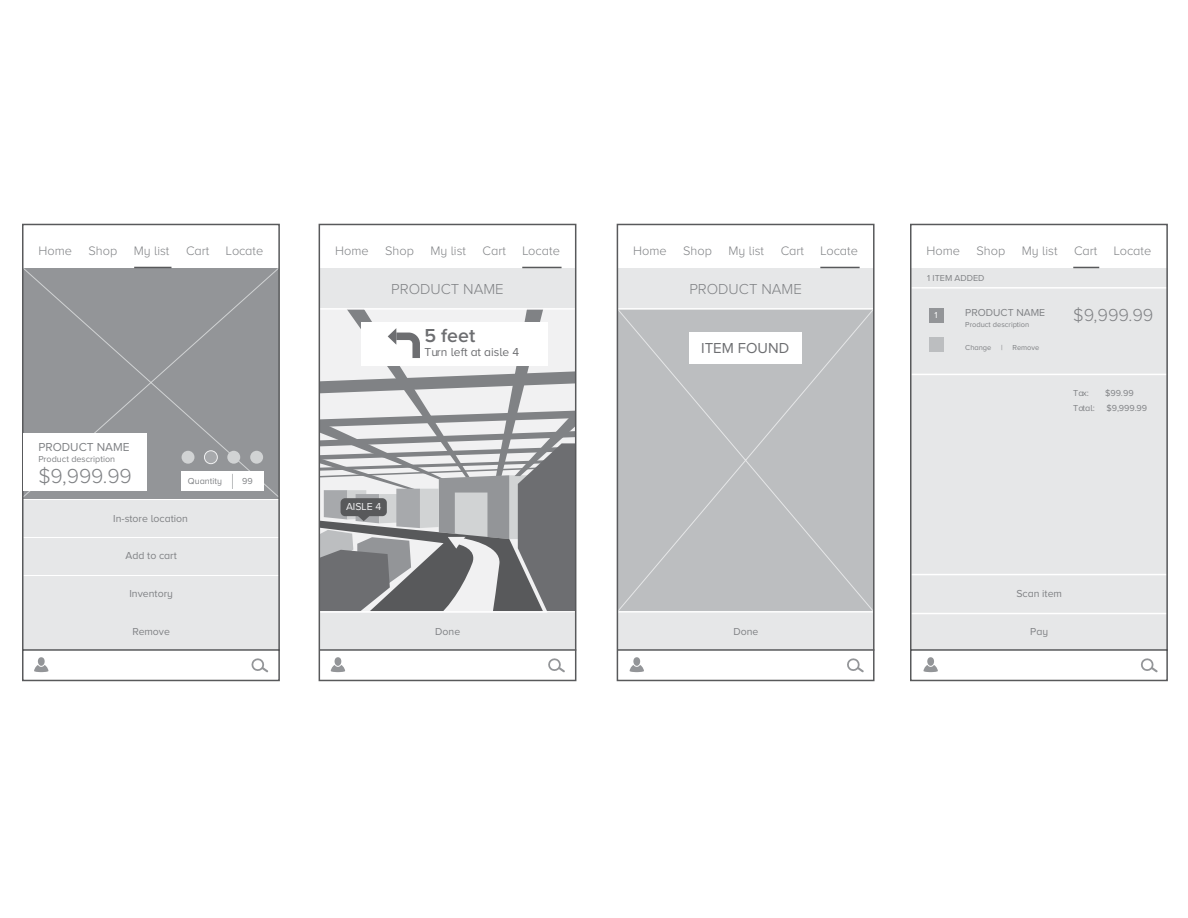
<style>
.page{position:relative;width:1188px;height:918px;background:#fff}
.page>*{position:absolute;margin:0;border:0;box-sizing:border-box;transform-origin:0 0}
.t1{font:300 21px "Proxima Nova A";color:#808285}
.t2{font:600 19.5px "Proxima Nova A";color:#6d6e71}
.t3{font:300 18px "Proxima Nova A";color:#808285}
.t4{font:300 15px "Proxima Nova A";color:#808285}
.t5{font:15px "Proxima Nova A";color:#6d6e71}
.t6{font:300 12.75px "Proxima Nova A";color:#808285}
.t7{font:12px "Proxima Nova A";color:#6d6e71}
.t8{font:12px "Proxima Nova A";color:#808285}
.t9{font:10.5px "Proxima Nova A";color:#808285}
.t10{font:10.5px "Proxima Nova A";color:#f1f1f2}
.t11{font:9px "Proxima Nova A";color:#808285}
.t12{font:9px "Proxima Nova A";color:#fff}
.t13{font:7.5px "Proxima Nova A";color:#808285}
</style>
<div class="page">
<svg style="left:910px;top:223px;width:258px;height:459px"></svg>
<div style="left:929px;top:308px;width:14px;height:15px;background:#939598"></div>
<div style="left:929px;top:337px;width:14px;height:15px;background:#bcbec0"></div>
<svg style="left:1139px;top:657px;width:21px;height:17px"></svg>
<div style="left:927px;top:657px;width:7px;height:9px;background:#939598;border-radius:50%"></div>
<svg style="left:923px;top:665px;width:15px;height:7px"></svg>
<div style="left:617px;top:268px;width:257px;height:382px;background:#e6e7e8"></div>
<hr style="left:820px;top:267px;width:40px;height:1px;background:#58595b">
<hr style="left:618px;top:649px;width:256px;height:2px;background:#58595b">
<div style="left:616px;top:308px;width:256px;height:305px;background:#bcbec0"></div>
<div style="left:617px;top:224px;width:258px;height:457px;border:2px solid #58595b"></div>
<div style="left:690px;top:333px;width:112px;height:31px;background:#fff"></div>
<svg style="left:847px;top:658px;width:17px;height:15px"></svg>
<div style="left:633px;top:657px;width:7px;height:9px;background:#939598;border-radius:50%"></div>
<svg style="left:629px;top:665px;width:15px;height:7px"></svg>
<div style="left:319px;top:268px;width:257px;height:382px;background:#e6e7e8"></div>
<svg style="left:318px;top:309px;width:259px;height:303px"></svg>
<hr style="left:522px;top:267px;width:40px;height:1px;background:#58595b">
<hr style="left:320px;top:649px;width:256px;height:2px;background:#58595b">
<hr style="left:319px;top:611px;width:257px;height:2px;background:#fff">
<hr style="left:319px;top:308px;width:257px;height:2px;background:#fff">
<div style="left:319px;top:224px;width:257px;height:457px;border:2px solid #58595b"></div>
<svg style="left:548px;top:658px;width:17px;height:15px"></svg>
<div style="left:335px;top:657px;width:6px;height:9px;background:#939598;border-radius:50%"></div>
<svg style="left:331px;top:665px;width:14px;height:7px"></svg>
<svg style="left:22px;top:223px;width:258px;height:459px"></svg>
<div style="left:23px;top:434px;width:123px;height:57px;background:#fff"></div>
<div style="left:182px;top:472px;width:82px;height:19px;background:#fff"></div>
<div style="left:182px;top:451px;width:12px;height:13px;background:#d1d3d4;border-radius:50%"></div>
<div style="left:204px;top:451px;width:13px;height:13px;background:#a7a9ac;border-radius:50%"></div>
<div style="left:204px;top:450px;width:14px;height:14px;border:1px solid #f1f1f2;border-radius:50%"></div>
<div style="left:227px;top:451px;width:13px;height:13px;background:#d1d3d4;border-radius:50%"></div>
<div style="left:250px;top:451px;width:13px;height:13px;background:#d1d3d4;border-radius:50%"></div>
<svg style="left:232px;top:474px;width:1px;height:15px"></svg>
<svg style="left:250px;top:657px;width:20px;height:17px"></svg>
<div style="left:38px;top:657px;width:7px;height:9px;background:#939598;border-radius:50%"></div>
<svg style="left:34px;top:665px;width:15px;height:7px"></svg>
<p class="t6" style="left:39px;top:244px;width:35px">Home</p>
<p class="t6" style="left:89px;top:244px;width:30px">Shop</p>
<p class="t6" style="left:134px;top:244px;width:37px">My list</p>
<p class="t6" style="left:186px;top:244px;width:25px">Cart</p>
<p class="t6" style="left:226px;top:244px;width:39px">Locate</p>
<p class="t8" style="left:38px;top:440px;width:93px">PRODUCT NAME</p>
<h1 class="t1" style="left:38px;top:465px;width:95px">$9,999.99</h1>
<p class="t11" style="left:38px;top:454px;width:78px">Product description</p>
<p class="t11" style="left:188px;top:476px;width:36px">Quantity</p>
<p class="t9" style="left:113px;top:512px;width:76px">In-store location</p>
<p class="t9" style="left:126px;top:550px;width:53px">Add to cart</p>
<p class="t9" style="left:129px;top:588px;width:45px">Inventory</p>
<p class="t9" style="left:132px;top:626px;width:39px">Remove</p>
<p class="t11" style="left:242px;top:476px;width:12px">99</p>
<p class="t6" style="left:335px;top:244px;width:35px">Home</p>
<p class="t6" style="left:385px;top:244px;width:30px">Shop</p>
<p class="t6" style="left:430px;top:244px;width:37px">My list</p>
<p class="t6" style="left:483px;top:244px;width:25px">Cart</p>
<p class="t6" style="left:522px;top:244px;width:39px">Locate</p>
<p class="t4" style="left:391px;top:281px;width:114px">PRODUCT NAME</p>
<h2 class="t2" style="left:425px;top:325px;width:52px">5 feet</h2>
<p class="t7" style="left:425px;top:345px;width:96px">Turn left at aisle 4</p>
<p class="t10" style="left:346px;top:501px;width:37px">AISLE 4</p>
<p class="t9" style="left:435px;top:626px;width:27px">Done</p>
<p class="t6" style="left:633px;top:244px;width:35px">Home</p>
<p class="t6" style="left:683px;top:244px;width:30px">Shop</p>
<p class="t6" style="left:729px;top:244px;width:37px">My list</p>
<p class="t6" style="left:781px;top:244px;width:25px">Cart</p>
<p class="t6" style="left:821px;top:244px;width:39px">Locate</p>
<p class="t4" style="left:689px;top:281px;width:114px">PRODUCT NAME</p>
<p class="t5" style="left:701px;top:340px;width:90px">ITEM FOUND</p>
<p class="t6" style="left:927px;top:244px;width:35px">Home</p>
<p class="t6" style="left:977px;top:244px;width:30px">Shop</p>
<p class="t6" style="left:1022px;top:244px;width:37px">My list</p>
<p class="t6" style="left:1074px;top:244px;width:25px">Cart</p>
<p class="t6" style="left:1114px;top:244px;width:39px">Locate</p>
<p class="t11" style="left:927px;top:273px;width:59px">1 ITEM ADDED</p>
<p class="t12" style="left:935px;top:310px;width:5px">1</p>
<p class="t9" style="left:965px;top:307px;width:81px">PRODUCT NAME</p>
<h3 class="t3" style="left:1073px;top:305px;width:82px">$9,999.99</h3>
<p class="t13" style="left:965px;top:320px;width:65px">Product description</p>
<p class="t13" style="left:965px;top:344px;width:28px">Change</p>
<p class="t13" style="left:1001px;top:344px;width:3px">|</p>
<p class="t13" style="left:1013px;top:344px;width:28px">Remove</p>
<p class="t11" style="left:1073px;top:388px;width:17px">Tax:</p>
<p class="t11" style="left:1105px;top:388px;width:30px">$99.99</p>
<p class="t11" style="left:1073px;top:403px;width:23px">Total:</p>
<p class="t11" style="left:1106px;top:403px;width:42px">$9,999.99</p>
<p class="t9" style="left:733px;top:626px;width:27px">Done</p>
<p class="t9" style="left:1016px;top:588px;width:47px">Scan item</p>
<p class="t9" style="left:1030px;top:626px;width:19px">Pay</p>
</div>
